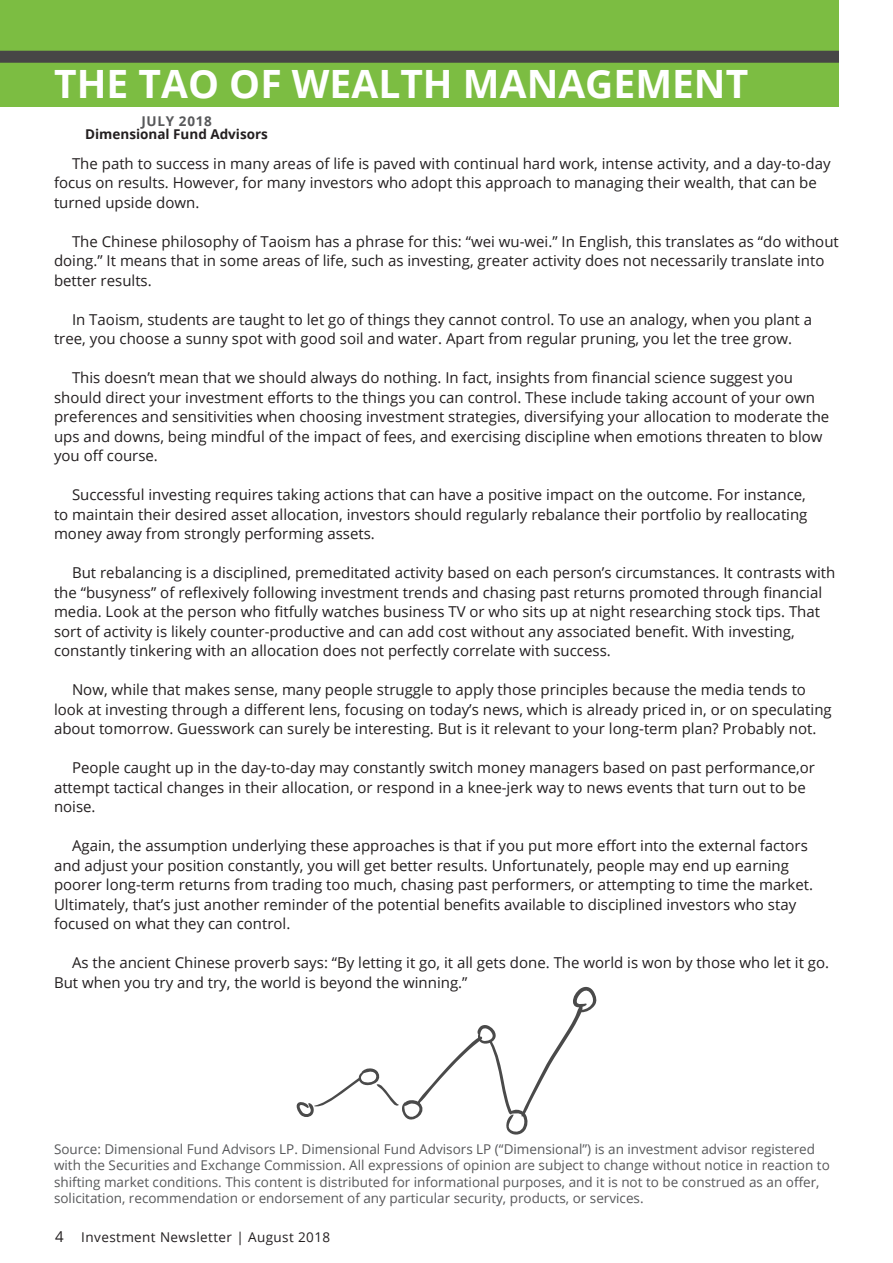
<style>
.page{position:relative;width:893px;height:1263px;background:#fff}
.page>*{position:absolute;margin:0;border:0;box-sizing:border-box;transform-origin:0 0}
.Title_2{font:700 39px "Open Sans";color:#fff}
.Paragraph___tab{font:15px/19.5px "Open Sans";color:#231f20}
.Paragraph___tab-2{font:13.5px/16.2px "Open Sans";color:#57585a}
.t1{font:13.5px "Open Sans";letter-spacing:.03em;color:#231f20}
.t2{font:700 13.5px "Open Sans";color:#231f20}
.t3{font:700 13.5px "Open Sans";letter-spacing:.05em;color:#57585a}
.s1{font-size:15px}
</style>
<div class="page">
<div style="left:0;top:0;width:839px;height:106px;background:#7cbd42"></div>
<div style="left:0;top:51px;width:839px;height:12px;background:#474646"></div>
<svg style="left:296px;top:986px;width:301px;height:149px"></svg>
<p class="Title_2" style="left:54px;top:56px;width:696px">THE TAO OF WEALTH MANAGEMENT</p>
<p class="t3" style="left:141px;top:111px;width:72px">JULY 2018</p>
<p class="t2" style="left:85px;top:125px;width:184px">Dimensional Fund Advisors</p>
<p class="Paragraph___tab" style="left:54px;top:153px;width:778px;text-indent:18px">The path to success in many areas of life is paved with continual hard work, intense activity, and a day-to-day focus on results. However, for many investors who adopt this approach to managing their wealth, that can be turned upside down.</p>
<p class="Paragraph___tab" style="left:54px;top:231px;width:786px;text-indent:18px">The Chinese philosophy of Taoism has a phrase for this: “wei wu-wei.” In English, this translates as “do without doing.” It means that in some areas of life, such as investing, greater activity does not necessarily translate into better results.</p>
<p class="Paragraph___tab" style="left:54px;top:309px;width:760px;text-indent:18px">In Taoism, students are taught to let go of things they cannot control. To use an analogy, when you plant a tree, you choose a sunny spot with good soil and water. Apart from regular pruning, you let the tree grow.</p>
<p class="Paragraph___tab" style="left:54px;top:368px;width:777px;text-indent:18px">This doesn’t mean that we should always do nothing. In fact, insights from financial science suggest you should direct your investment efforts to the things you can control. These include taking account of your own preferences and sensitivities when choosing investment strategies, diversifying your allocation to moderate the ups and downs, being mindful of the impact of fees, and exercising discipline when emotions threaten to blow you off course.</p>
<p class="Paragraph___tab" style="left:54px;top:485px;width:755px;text-align:justify;text-indent:18px">Successful investing requires taking actions that can have a positive impact on the outcome. For instance, to maintain their desired asset allocation, investors should regularly rebalance their portfolio by reallocating money away from strongly performing assets.</p>
<p class="Paragraph___tab" style="left:54px;top:563px;width:783px;text-indent:18px">But rebalancing is a disciplined, premeditated activity based on each person’s circumstances. It contrasts with the “busyness” of reflexively following investment trends and chasing past returns promoted through financial media. Look at the person who fitfully watches business TV or who sits up at night researching stock tips. That sort of activity is likely counter-productive and can add cost without any associated benefit. With investing, constantly tinkering with an allocation does not perfectly correlate with success.</p>
<p class="Paragraph___tab" style="left:54px;top:680px;width:779px;text-indent:18px">Now, while that makes sense, many people struggle to apply those principles because the media tends to look at investing through a different lens, focusing on today’s news, which is already priced in, or on speculating about tomorrow. Guesswork can surely be interesting. But is it relevant to your long-term plan? Probably not.</p>
<p class="Paragraph___tab" style="left:54px;top:758px;width:763px;text-indent:18px">People caught up in the day-to-day may constantly switch money managers based on past performance,or attempt tactical changes in their allocation, or respond in a knee-jerk way to news events that turn out to be noise.</p>
<p class="Paragraph___tab" style="left:54px;top:836px;width:761px;text-indent:18px">Again, the assumption underlying these approaches is that if you put more effort into the external factors and adjust your position constantly, you will get better results. Unfortunately, people may end up earning poorer long-term returns from trading too much, chasing past performers, or attempting to time the market.<br>Ultimately, that’s just another reminder of the potential benefits available to disciplined investors who stay focused on what they can control.</p>
<p class="Paragraph___tab" style="left:54px;top:953px;width:777px;text-indent:18px">As the ancient Chinese proverb says: “By letting it go, it all gets done. The world is won by those who let it go.<br>But when you try and try, the world is beyond the winning.”</p>
<p class="Paragraph___tab-2" style="left:54px;top:1141px;width:777px">Source: Dimensional Fund Advisors LP. Dimensional Fund Advisors LP (“Dimensional”) is an investment advisor registered with the Securities and Exchange Commission. All expressions of opinion are subject to change without notice in reaction to shifting market conditions. This content is distributed for informational purposes, and it is not to be construed as an offer, solicitation, recommendation or endorsement of any particular security, products, or services.</p>
<p class="t1" style="left:55px;top:1228px;width:276px"><span class="s1">4</span> Investment Newsletter | August 2018</p>
</div>
